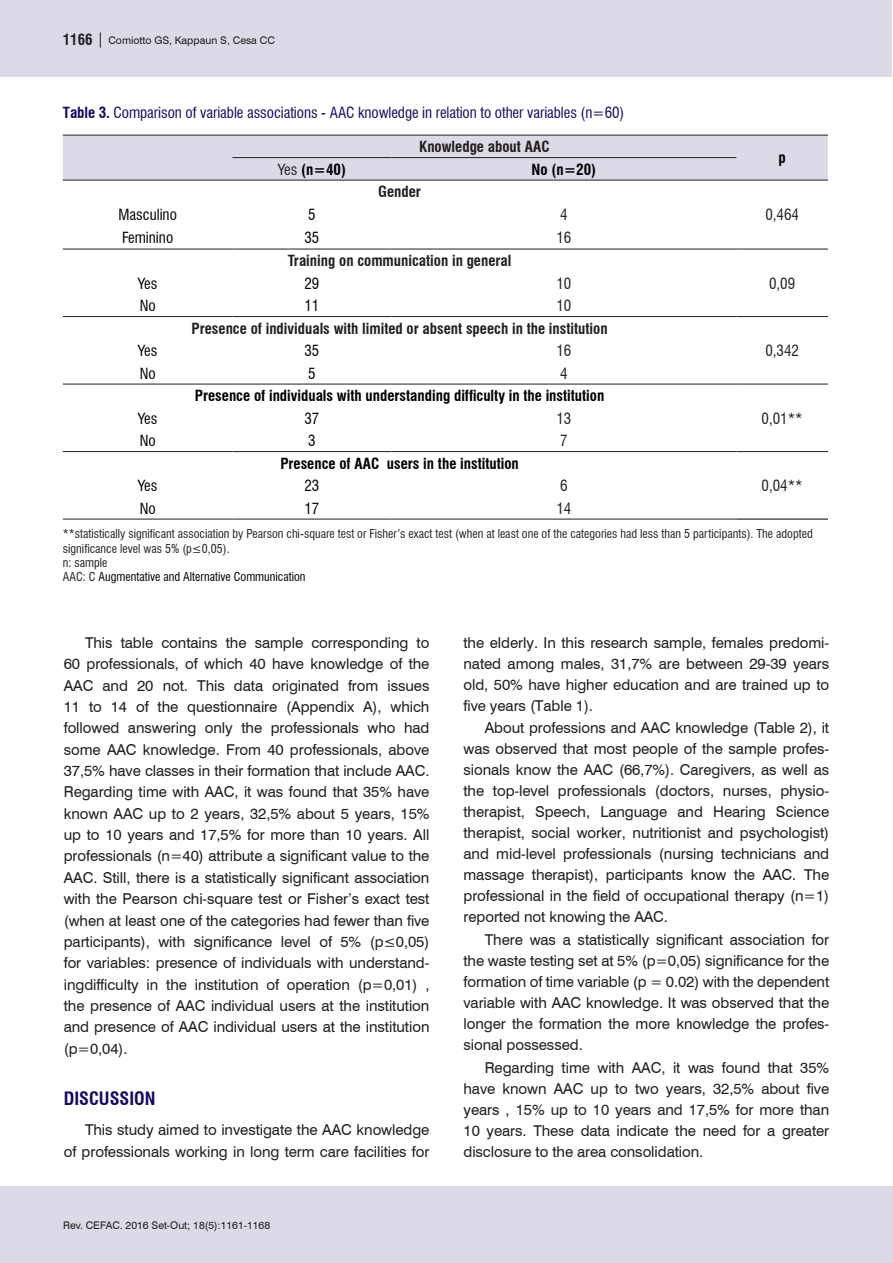
<style>
.page{position:relative;width:893px;height:1263px;background:#fff}
.page>*{position:absolute;margin:0;border:0;box-sizing:border-box;transform-origin:0 0}
.Nivel_1{font:700 condensed 18px "Swiss 721 BT";color:#18085f}
.Corpo_do_texto_INGL{font:15px/21px "Swiss 721 BT";letter-spacing:-.005em;color:#231f20;text-align:justify}
.Texto_tabelas{font:700 condensed 15px "Swiss 721 BT";color:#231f20}
.Texto_tabelas-2{font:700 condensed 15px "Swiss 721 BT";color:#000}
.Titulo_tabelas_e_gr{font:condensed 15px "Swiss 721 BT";letter-spacing:-.005em;color:#18085f}
.Texto_tabelas-3{font:condensed 15px "Swiss 721 BT";color:#000}
.Texto_tabelas-4{font:condensed 15px "Swiss 721 BT";color:#231f20}
.Legendas{font:condensed 12px/14.4px "Swiss 721 BT";color:#222}
.Legendas-2{font:condensed 12px "Swiss 721 BT";color:#000}
.Legendas-3{font:condensed 12px "Swiss 721 BT";color:#231f20}
.t1{font:10.5px "Swiss 721 BT";color:#231f20}
.s1{font-weight:700;font-stretch:condensed;font-size:15px}
.s2{font-size:15px}
.s3{font-weight:700}
.s4{font-weight:400;color:#231f20}
.s5{color:#231f20}
</style>
<div class="page">
<div style="left:0;top:1186px;width:892px;height:77px;background:#dcdae7"></div>
<div style="left:0;top:0;width:892px;height:77px;background:#dcdae7"></div>
<div style="left:63px;top:136px;width:765px;height:44px;background:#dcdae7"></div>
<hr style="left:232px;top:157px;width:159px;height:1px;background:#231f20">
<hr style="left:391px;top:157px;width:345px;height:1px;background:#231f20">
<hr style="left:63px;top:519px;width:169px;height:1px;background:#231f20">
<hr style="left:232px;top:519px;width:159px;height:1px;background:#231f20">
<hr style="left:391px;top:519px;width:345px;height:1px;background:#231f20">
<hr style="left:736px;top:519px;width:92px;height:1px;background:#000">
<hr style="left:63px;top:135px;width:169px;height:1px;background:#231f20">
<hr style="left:232px;top:135px;width:159px;height:1px;background:#231f20">
<hr style="left:391px;top:135px;width:345px;height:1px;background:#231f20">
<hr style="left:736px;top:135px;width:92px;height:1px;background:#231f20">
<hr style="left:63px;top:180px;width:169px;height:1px;background:#231f20">
<hr style="left:232px;top:180px;width:159px;height:1px;background:#231f20">
<hr style="left:391px;top:180px;width:345px;height:1px;background:#231f20">
<hr style="left:736px;top:180px;width:92px;height:1px;background:#231f20">
<hr style="left:63px;top:249px;width:169px;height:1px;background:#231f20">
<hr style="left:232px;top:249px;width:159px;height:1px;background:#231f20">
<hr style="left:391px;top:249px;width:345px;height:1px;background:#231f20">
<hr style="left:736px;top:249px;width:92px;height:1px;background:#231f20">
<hr style="left:63px;top:316px;width:169px;height:1px;background:#231f20">
<hr style="left:232px;top:316px;width:159px;height:1px;background:#231f20">
<hr style="left:391px;top:316px;width:345px;height:1px;background:#231f20">
<hr style="left:736px;top:316px;width:92px;height:1px;background:#231f20">
<hr style="left:63px;top:384px;width:169px;height:1px;background:#231f20">
<hr style="left:232px;top:384px;width:159px;height:1px;background:#231f20">
<hr style="left:391px;top:384px;width:345px;height:1px;background:#231f20">
<hr style="left:736px;top:384px;width:92px;height:1px;background:#231f20">
<hr style="left:63px;top:451px;width:169px;height:1px;background:#231f20">
<hr style="left:232px;top:451px;width:159px;height:1px;background:#231f20">
<hr style="left:391px;top:451px;width:345px;height:1px;background:#231f20">
<hr style="left:736px;top:451px;width:92px;height:1px;background:#231f20">
<p class="t1" style="left:63px;top:33px;width:214px"><span class="s1">1166</span> <span class="s2">|</span> Comiotto GS, Kappaun S, Cesa CC</p>
<p class="Titulo_tabelas_e_gr" style="left:63px;top:103px;width:563px"><span class="s3">Table 3.</span> Comparison of variable associations - AAC knowledge in relation to other variables (n=60)</p>
<p class="Texto_tabelas" style="left:419px;top:138px;width:132px">Knowledge about AAC</p>
<p class="Texto_tabelas-2" style="left:278px;top:160px;width:70px"><span class="s4">Yes</span> (n=40)</p>
<p class="Texto_tabelas-2" style="left:532px;top:160px;width:66px">No (n=20)</p>
<p class="Texto_tabelas" style="left:378px;top:183px;width:44px">Gender</p>
<p class="Texto_tabelas-2" style="left:778px;top:149px;width:9px">p</p>
<p class="Texto_tabelas-3" style="left:118px;top:206px;width:60px">Masculino</p>
<p class="Texto_tabelas-3" style="left:308px;top:206px;width:9px">5</p>
<p class="Texto_tabelas-4" style="left:560px;top:206px;width:9px">4</p>
<p class="Texto_tabelas-4" style="left:765px;top:206px;width:35px">0,464</p>
<p class="Texto_tabelas-3" style="left:122px;top:229px;width:53px">Feminino</p>
<p class="Texto_tabelas-3" style="left:304px;top:229px;width:16px">35</p>
<p class="Texto_tabelas-4" style="left:556px;top:229px;width:16px">16</p>
<p class="Texto_tabelas" style="left:288px;top:252px;width:225px">Training on communication in general</p>
<p class="Texto_tabelas-3" style="left:138px;top:274px;width:21px">Yes</p>
<p class="Texto_tabelas-3" style="left:304px;top:274px;width:16px">29</p>
<p class="Texto_tabelas-4" style="left:556px;top:274px;width:16px">10</p>
<p class="Texto_tabelas-4" style="left:769px;top:274px;width:28px">0,09</p>
<p class="Texto_tabelas-3" style="left:140px;top:297px;width:17px">No</p>
<p class="Texto_tabelas-3" style="left:304px;top:297px;width:16px">11</p>
<p class="Texto_tabelas-4" style="left:556px;top:297px;width:16px">10</p>
<p class="Texto_tabelas" style="left:192px;top:319px;width:418px">Presence of individuals with limited or absent speech in the institution</p>
<p class="Texto_tabelas-3" style="left:138px;top:342px;width:21px">Yes</p>
<p class="Texto_tabelas-3" style="left:304px;top:342px;width:16px">35</p>
<p class="Texto_tabelas-4" style="left:556px;top:342px;width:16px">16</p>
<p class="Texto_tabelas-4" style="left:765px;top:342px;width:35px">0,342</p>
<p class="Texto_tabelas-3" style="left:140px;top:364px;width:17px">No</p>
<p class="Texto_tabelas-3" style="left:308px;top:364px;width:9px">5</p>
<p class="Texto_tabelas-4" style="left:560px;top:364px;width:9px">4</p>
<p class="Texto_tabelas-2" style="left:195px;top:387px;width:411px">Presence of individuals with understanding difficulty in the institution</p>
<p class="Texto_tabelas-3" style="left:138px;top:409px;width:21px">Yes</p>
<p class="Texto_tabelas-3" style="left:304px;top:409px;width:16px">37</p>
<p class="Texto_tabelas-4" style="left:556px;top:409px;width:16px">13</p>
<p class="Texto_tabelas-4" style="left:762px;top:409px;width:43px">0,01**</p>
<p class="Texto_tabelas-3" style="left:140px;top:432px;width:17px">No</p>
<p class="Texto_tabelas-3" style="left:308px;top:432px;width:9px">3</p>
<p class="Texto_tabelas-4" style="left:560px;top:432px;width:9px">7</p>
<p class="Texto_tabelas-2" style="left:280px;top:454px;width:240px">Presence of AAC users in the institution</p>
<p class="Texto_tabelas-3" style="left:138px;top:477px;width:21px">Yes</p>
<p class="Texto_tabelas-3" style="left:304px;top:477px;width:16px">23</p>
<p class="Texto_tabelas-4" style="left:560px;top:477px;width:9px">6</p>
<p class="Texto_tabelas-4" style="left:762px;top:477px;width:43px">0,04**</p>
<p class="Texto_tabelas-3" style="left:140px;top:499px;width:17px">No</p>
<p class="Texto_tabelas-3" style="left:304px;top:499px;width:16px">17</p>
<p class="Texto_tabelas-4" style="left:556px;top:499px;width:16px">14</p>
<p class="Legendas" style="left:63px;top:526px;width:751px"><span class="s5">**s</span>tatistically significant association by Pearson chi-square test or Fisher’s exact test (when at least one of the categories had less than 5 participants). The adopted significance level was <span class="s5">5% (p≤0,05).</span></p>
<p class="Legendas-3" style="left:63px;top:555px;width:46px">n: sample</p>
<p class="Legendas-2" style="left:63px;top:570px;width:244px"><span class="s5">AAC: C</span> Augmentative and Alternative Communication</p>
<p class="Corpo_do_texto_INGL" style="left:64px;top:631px;width:367px;text-indent:21px">This table contains the sample corresponding to 60 professionals, of which 40 have knowledge of the AAC and 20 not. This data originated from issues 11 to 14 of the questionnaire (Appendix A), which followed answering only the professionals who had some AAC knowledge. From 40 professionals, above 37,5% have classes in their formation that include AAC.<br>Regarding time with AAC, it was found that 35% have known AAC up to 2 years, 32,5% about 5 years, 15% up to 10 years and 17,5% for more than 10 years. All professionals (n=40) attribute a significant value to the AAC. Still, there is a statistically significant association with the Pearson chi-square test or Fisher’s exact test (when at least one of the categories had fewer than five participants), with significance level of 5% (p≤0,05) for variables: presence of individuals with understand&shy;ingdifficulty in the institution of operation (p=0,01) , the presence of AAC individual users at the institution and presence of AAC individual users at the institution (p=0,04).</p>
<p class="Nivel_1" style="left:64px;top:1088px;width:93px">DISCUSSION</p>
<p class="Corpo_do_texto_INGL" style="left:64px;top:1119px;width:367px;text-align:right">This study aimed to investigate the AAC knowledge<br>of professionals working in long term care facilities for</p>
<p class="t1" style="left:63px;top:1218px;width:209px">Rev. CEFAC. 2016 Set-Out; 18(5):1161-1168</p>
<p class="Corpo_do_texto_INGL" style="left:463px;top:631px;width:367px">the elderly. In this research sample, females predomi&shy;nated among males, 31,7% are between 29-39 years old, 50% have higher education and are trained up to five years (Table 1).</p>
<p class="Corpo_do_texto_INGL" style="left:463px;top:717px;width:367px;text-indent:21px">About professions and AAC knowledge (Table 2), it was observed that most people of the sample profes&shy;sionals know the AAC (66,7%). Caregivers, as well as the top-level professionals (doctors, nurses, physio&shy;therapist, Speech, Language and Hearing Science therapist, social worker, nutritionist and psychologist) and mid-level professionals (nursing technicians and massage therapist), participants know the AAC. The professional in the field of occupational therapy (n=1) reported not knowing the AAC.</p>
<p class="Corpo_do_texto_INGL" style="left:463px;top:929px;width:367px;text-indent:21px">There was a statistically significant association for the waste testing set at 5% (p=0,05) significance for the formation of time variable (p = 0.02) with the dependent variable with AAC knowledge. It was observed that the longer the formation the more knowledge the profes&shy;sional possessed.</p>
<p class="Corpo_do_texto_INGL" style="left:463px;top:1056px;width:367px;text-indent:21px">Regarding time with AAC, it was found that 35% have known AAC up to two years, 32,5% about five years , 15% up to 10 years and 17,5% for more than 10 years. These data indicate the need for a greater disclosure to the area consolidation.</p>
</div>
